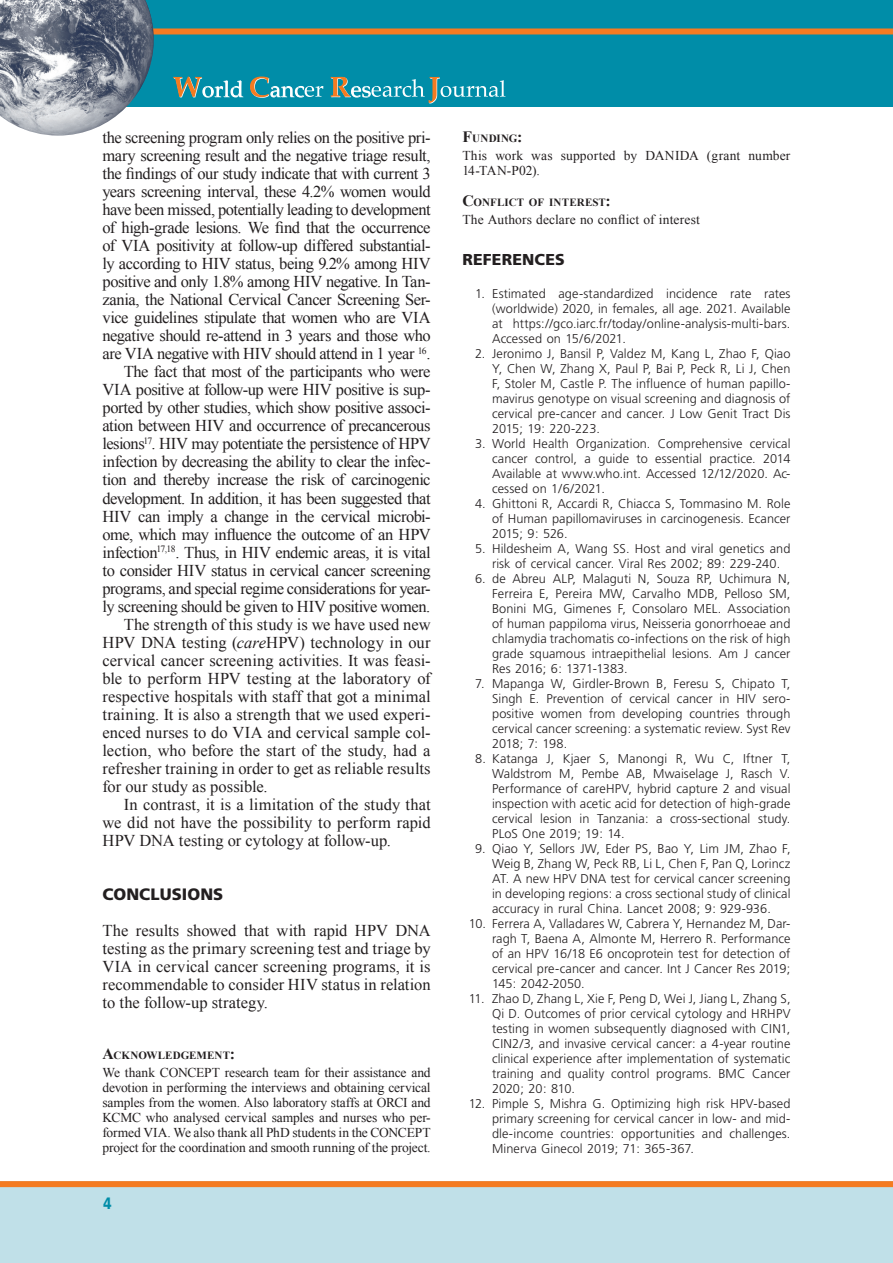
<style>
.page{position:relative;width:893px;height:1263px;background:#fff}
.page>*{position:absolute;margin:0;border:0;box-sizing:border-box;transform-origin:0 0}
.t1{font:16.5px/18px "Times New Roman";letter-spacing:-.02em;color:#231f20;text-align:justify}
.t2{font:16.5px "Times New Roman";color:#231f20}
.t3{font:16.5px "Times New Roman";letter-spacing:.005em;color:#231f20}
.t4{font:900 16.5px "Frutiger";letter-spacing:.005em;color:#231f20}
.t5{font:900 16.5px "Frutiger";color:#008da8;scale:.8 1}
.t6{font:900 15.75px "Frutiger";letter-spacing:.015em;color:#231f20}
.t7{font:13.5px/15px "Times New Roman";letter-spacing:.005em;color:#231f20}
.t8{font:300 12.75px/15px "Frutiger";letter-spacing:.005em;color:#231f20;text-align:justify}
.t9{font:700 10.95px "Times New Roman";letter-spacing:.005em;color:#231f20}
.s1{font-style:italic}
.s2{font-size:15.75px}
</style>
<div class="page">
<div style="left:0;top:0;width:893px;height:106px;background:#008da8"></div>
<div style="left:0;top:1181px;width:893px;height:82px;background:#c0e0e8"></div>
<div style="left:0;top:28px;width:893px;height:6px;background:#f47b21"></div>
<div style="left:0;top:1181px;width:893px;height:6px;background:#f47b21"></div>
<img style="left:0;top:0;width:154px;height:136px">
<svg style="left:173px;top:77px;width:70px;height:21px"></svg>
<svg style="left:250px;top:77px;width:73px;height:21px"></svg>
<svg style="left:331px;top:77px;width:174px;height:26px"></svg>
<p class="t1" style="left:102px;top:129px;width:330px">the screening program only relies on the positive pri-</p>
<p class="t1" style="left:102px;top:147px;width:330px">mary screening result and the negative triage result,</p>
<p class="t1" style="left:102px;top:165px;width:330px">the findings of our study indicate that with current 3</p>
<p class="t1" style="left:102px;top:183px;width:330px">years screening interval, these 4.2% women would</p>
<p class="t1" style="left:102px;top:201px;width:330px">have been missed, potentially leading to development</p>
<p class="t1" style="left:102px;top:219px;width:330px">of high-grade lesions. We find that the occurrence</p>
<p class="t1" style="left:102px;top:237px;width:330px">of VIA positivity at follow-up differed substantial-</p>
<p class="t1" style="left:102px;top:255px;width:330px">ly according to HIV status, being 9.2% among HIV</p>
<p class="t1" style="left:102px;top:273px;width:330px">positive and only 1.8% among HIV negative. In Tan-</p>
<p class="t1" style="left:102px;top:291px;width:330px">zania, the National Cervical Cancer Screening Ser-</p>
<p class="t1" style="left:102px;top:309px;width:330px">vice guidelines stipulate that women who are VIA</p>
<p class="t1" style="left:102px;top:327px;width:330px">negative should re-attend in 3 years and those who</p>
<p class="t1" style="left:102px;top:345px;width:330px">are VIA negative with HIV should attend in 1 year <sup>16</sup>.</p>
<p class="t1" style="left:124px;top:363px;width:308px">The fact that most of the participants who were</p>
<p class="t1" style="left:102px;top:381px;width:330px">VIA positive at follow-up were HIV positive is sup-</p>
<p class="t1" style="left:102px;top:399px;width:330px">ported by other studies, which show positive associ-</p>
<p class="t1" style="left:102px;top:417px;width:330px">ation between HIV and occurrence of precancerous</p>
<p class="t1" style="left:102px;top:435px;width:330px">lesions<sup>17</sup>. HIV may potentiate the persistence of HPV</p>
<p class="t1" style="left:102px;top:453px;width:330px">infection by decreasing the ability to clear the infec-</p>
<p class="t1" style="left:102px;top:471px;width:330px">tion and thereby increase the risk of carcinogenic</p>
<p class="t1" style="left:102px;top:489px;width:330px">development. In addition, it has been suggested that</p>
<p class="t1" style="left:102px;top:507px;width:330px">HIV can imply a change in the cervical microbi-</p>
<p class="t1" style="left:102px;top:525px;width:330px">ome, which may influence the outcome of an HPV</p>
<p class="t1" style="left:102px;top:543px;width:330px">infection<sup>17,18</sup>. Thus, in HIV endemic areas, it is vital</p>
<p class="t1" style="left:102px;top:561px;width:330px">to consider HIV status in cervical cancer screening</p>
<p class="t1" style="left:102px;top:579px;width:330px">programs, and special regime considerations for year-</p>
<p class="t1" style="left:102px;top:597px;width:329px">ly screening should be given to HIV positive women.</p>
<p class="t2" style="left:124px;top:613px;width:308px">The strength of this study is we have used new</p>
<p class="t3" style="left:102px;top:631px;width:330px">HPV DNA testing (<span class="s1">care</span>HPV) technology in our</p>
<p class="t3" style="left:102px;top:649px;width:330px">cervical cancer screening activities. It was feasi-</p>
<p class="t2" style="left:102px;top:667px;width:330px">ble to perform HPV testing at the laboratory of</p>
<p class="t3" style="left:102px;top:685px;width:330px">respective hospitals with staff that got a minimal</p>
<p class="t3" style="left:102px;top:703px;width:330px">training. It is also a strength that we used experi-</p>
<p class="t3" style="left:102px;top:721px;width:330px">enced nurses to do VIA and cervical sample col-</p>
<p class="t2" style="left:102px;top:739px;width:330px">lection, who before the start of the study, had a</p>
<p class="t2" style="left:102px;top:757px;width:330px">refresher training in order to get as reliable results</p>
<p class="t2" style="left:102px;top:775px;width:167px">for our study as possible.</p>
<p class="t2" style="left:124px;top:793px;width:308px">In contrast, it is a limitation of the study that</p>
<p class="t2" style="left:102px;top:811px;width:330px">we did not have the possibility to perform rapid</p>
<p class="t1" style="left:102px;top:831px;width:290px">HPV DNA testing or cytology at follow-up.</p>
<p class="t4" style="left:102px;top:884px;width:122px">CONCLUSIONS</p>
<p class="t1" style="left:102px;top:921px;width:330px">The results showed that with rapid HPV DNA testing as the primary screening test and triage by VIA in cervical cancer screening programs, it is recommendable to consider HIV status in relation to the follow-up strategy.</p>
<p class="t9" style="left:102px;top:1047px;width:134px"><span class="s2">A</span>CKNOWLEDGEMENT<span class="s2">:</span></p>
<p class="t7" style="left:102px;top:1064px;width:330px;text-align:justify">We thank CONCEPT research team for their assistance and devotion in performing the interviews and obtaining cervical samples from the women. Also laboratory staffs at ORCI and KCMC who analysed cervical samples and nurses who per&shy;formed VIA. We also thank all PhD students in the CONCEPT project for the coordination and smooth running of the project.</p>
<p class="t5" style="left:104px;top:1193px;width:12px">4</p>
<p class="t9" style="left:462px;top:131px;width:62px"><span class="s2">F</span>UNDING<span class="s2">:</span></p>
<p class="t7" style="left:462px;top:148px;width:330px">This work was supported by DANIDA (grant number<br>14-TAN-P02).</p>
<p class="t9" style="left:462px;top:195px;width:150px"><span class="s2">C</span>ONFLICT OF INTEREST<span class="s2">:</span></p>
<p class="t7" style="left:462px;top:212px;width:239px">The Authors declare no conflict of interest</p>
<p class="t6" style="left:462px;top:250px;width:104px">REFERENCES</p>
<p class="t8" style="left:492px;top:286px;width:300px;text-indent:-17px">1. Estimated age-standardized incidence rate rates (worldwide) 2020, in females, all age. 2021. Available at https://gco.iarc.fr/today/online-analysis-multi-bars.<br>Accessed on 15/6/2021.</p>
<p class="t8" style="left:492px;top:346px;width:300px;text-indent:-17px">2. Jeronimo J, Bansil P, Valdez M, Kang L, Zhao F, Qiao Y, Chen W, Zhang X, Paul P, Bai P, Peck R, Li J, Chen F, Stoler M, Castle P. The influence of human papillo&shy;mavirus genotype on visual screening and diagnosis of cervical pre-cancer and cancer. J Low Genit Tract Dis 2015; 19: 220-223.</p>
<p class="t8" style="left:492px;top:436px;width:300px;text-indent:-17px">3. World Health Organization. Comprehensive cervical cancer control, a guide to essential practice. 2014<br>Available at www.who.int. Accessed 12/12/2020. Ac&shy;cessed on 1/6/2021.</p>
<p class="t8" style="left:492px;top:496px;width:300px;text-indent:-17px">4. Ghittoni R, Accardi R, Chiacca S, Tommasino M. Role of Human papillomaviruses in carcinogenesis. Ecancer 2015; 9: 526.</p>
<p class="t8" style="left:475px;top:541px;width:317px;text-align:center">5. Hildesheim A, Wang SS. Host and viral genetics and risk of cervical cancer. Viral Res 2002; 89: 229-240.</p>
<p class="t8" style="left:492px;top:571px;width:300px;text-indent:-17px">6. de Abreu ALP, Malaguti N, Souza RP, Uchimura N, Ferreira E, Pereira MW, Carvalho MDB, Pelloso SM, Bonini MG, Gimenes F, Consolaro MEL. Association of human pappiloma virus, Neisseria gonorrhoeae and chlamydia trachomatis co-infections on the risk of high grade squamous intraepithelial lesions. Am J cancer Res 2016; 6: 1371-1383.</p>
<p class="t8" style="left:492px;top:676px;width:300px;text-indent:-17px">7. Mapanga W, Girdler-Brown B, Feresu S, Chipato T, Singh E. Prevention of cervical cancer in HIV sero&shy;positive women from developing countries through cervical cancer screening: a systematic review. Syst Rev 2018; 7: 198.</p>
<p class="t8" style="left:492px;top:751px;width:300px;text-indent:-17px">8. Katanga J, Kjaer S, Manongi R, Wu C, Iftner T, Waldstrom M, Pembe AB, Mwaiselage J, Rasch V.<br>Performance of careHPV, hybrid capture 2 and visual inspection with acetic acid for detection of high-grade cervical lesion in Tanzania: a cross-sectional study.<br>PLoS One 2019; 19: 14.</p>
<p class="t8" style="left:492px;top:841px;width:300px;text-indent:-17px">9. Qiao Y, Sellors JW, Eder PS, Bao Y, Lim JM, Zhao F, Weig B, Zhang W, Peck RB, Li L, Chen F, Pan Q, Lorincz AT. A new HPV DNA test for cervical cancer screening in developing regions: a cross sectional study of clinical accuracy in rural China. Lancet 2008; 9: 929-936.</p>
<p class="t8" style="left:492px;top:916px;width:300px;text-indent:-23px">10. Ferrera A, Valladares W, Cabrera Y, Hernandez M, Dar&shy;ragh T, Baena A, Almonte M, Herrero R. Performance of an HPV 16/18 E6 oncoprotein test for detection of cervical pre-cancer and cancer. Int J Cancer Res 2019; 145: 2042-2050.</p>
<p class="t8" style="left:492px;top:991px;width:300px;text-indent:-23px">11. Zhao D, Zhang L, Xie F, Peng D, Wei J, Jiang L, Zhang S, Qi D. Outcomes of prior cervical cytology and HRHPV testing in women subsequently diagnosed with CIN1, CIN2/3, and invasive cervical cancer: a 4-year routine clinical experience after implementation of systematic training and quality control programs. BMC Cancer 2020; 20: 810.</p>
<p class="t8" style="left:492px;top:1096px;width:300px;text-indent:-23px">12. Pimple S, Mishra G. Optimizing high risk HPV-based primary screening for cervical cancer in low- and mid&shy;dle-income countries: opportunities and challenges.<br>Minerva Ginecol 2019; 71: 365-367.</p>
</div>
